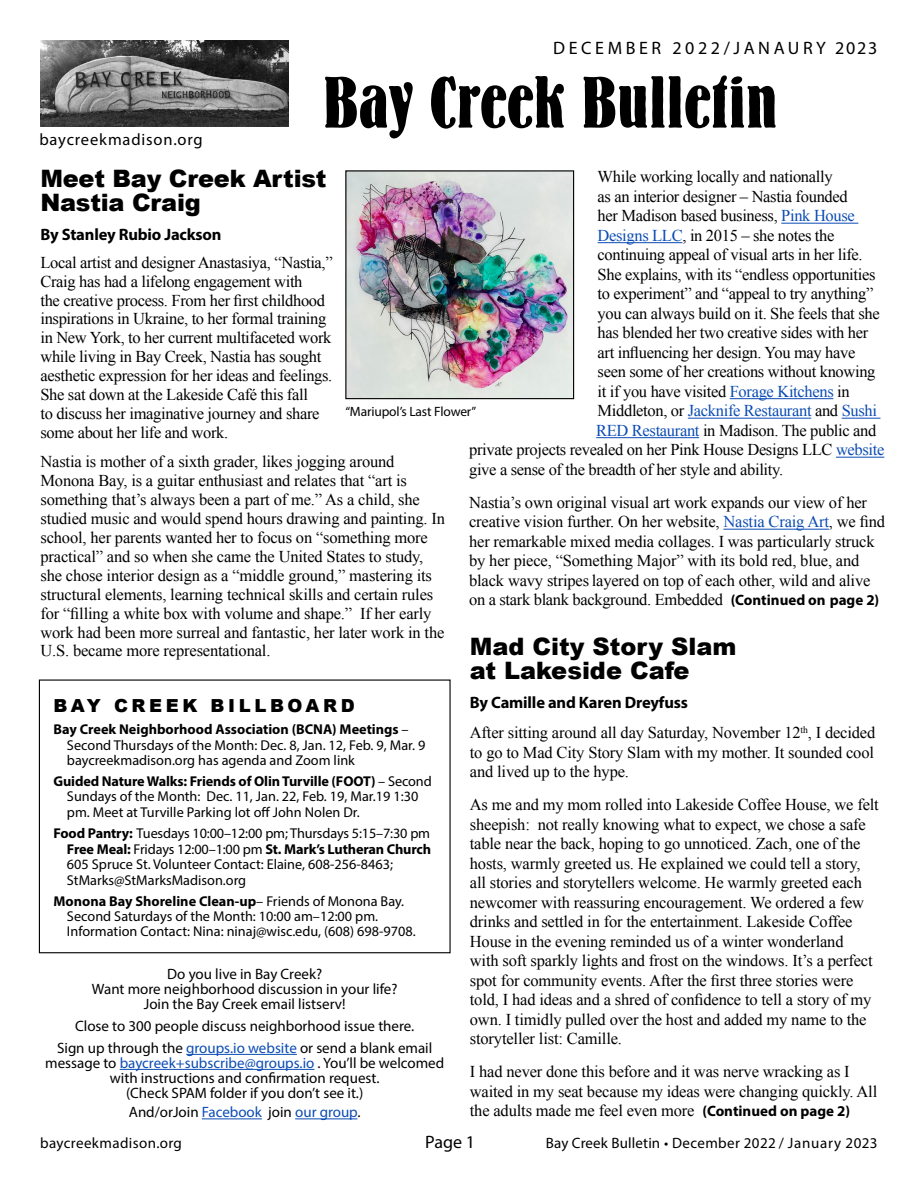
<style>
.page{position:relative;width:918px;height:1188px;background:#fff}
.page>*{position:absolute;margin:0;border:0;box-sizing:border-box;transform-origin:0 0}
.t1{font:72px "Bernhard Bold Condensed BT";color:#000}
.t2{font:900 24px/24px "Arial";letter-spacing:-.005em;color:#000}
.t3{font:18px "Myriad Pro";letter-spacing:.2em;color:#000}
.t4{font:900 18px "Arial";letter-spacing:.2em;color:#000}
.t5{font:16.5px/19.5px "Times New Roman";letter-spacing:-.01em;color:#000}
.t6{font:700 16.5px "Myriad Pro";letter-spacing:-.01em;color:#000}
.t7{font:16.5px "Times New Roman";letter-spacing:-.02em;color:#0b4cb4}
.t8{font:16.5px "Myriad Pro";letter-spacing:.05em;color:#000}
.t9{font:15px/15px "Myriad Pro";color:#000;text-align:center}
.t10{font:15px "Myriad Pro";letter-spacing:.025em;color:#000}
.t11{font:15px "Myriad Pro";color:#0b4cb4}
.t12{font:14.25px/15.5px "Myriad Pro";color:#000}
.t13{font:13.5px "Myriad Pro";letter-spacing:-.01em;color:#000}
.s1{color:#0b4cb4}
.s2{color:#000}
.s3{font-family:"Myriad Pro";font-weight:700;font-size:15px}
.s4{font-weight:700}
</style>
<div class="page">
<hr style="left:781px;top:223px;width:77px;height:1px;background:#0b4cb4">
<hr style="left:598px;top:242px;width:84px;height:1px;background:#0b4cb4">
<hr style="left:730px;top:398px;width:103px;height:1px;background:#0b4cb4">
<hr style="left:688px;top:418px;width:123px;height:1px;background:#0b4cb4">
<hr style="left:842px;top:418px;width:38px;height:1px;background:#0b4cb4">
<hr style="left:596px;top:437px;width:103px;height:1px;background:#0b4cb4">
<hr style="left:836px;top:457px;width:48px;height:1px;background:#0b4cb4">
<hr style="left:723px;top:529px;width:106px;height:1px;background:#0b4cb4">
<div style="left:39px;top:680px;width:412px;height:273px;border:1px solid #000"></div>
<img style="left:41px;top:40px;width:247px;height:87px">
<hr style="left:186px;top:1054px;width:111px;height:1px;background:#0b4cb4">
<hr style="left:120px;top:1069px;width:194px;height:1px;background:#0b4cb4">
<hr style="left:202px;top:1119px;width:60px;height:1px;background:#0b4cb4">
<hr style="left:295px;top:1119px;width:62px;height:1px;background:#0b4cb4">
<img style="left:347px;top:172px;width:225px;height:225px">
<div style="left:345px;top:170px;width:229px;height:229px;border:1px solid #000"></div>
<p class="t8" style="left:39px;top:129px;width:165px">baycreekmadison.org</p>
<p class="t3" style="left:553px;top:37px;width:326px">DECEMBER 2022/JANAURY 2023</p>
<h1 class="t1" style="left:323px;top:59px;width:456px">Bay Creek Bulletin</h1>
<h2 class="t2" style="left:40px;top:166px;width:288px">Meet Bay Creek Artist<br>Nastia Craig</h2>
<p class="t6" style="left:40px;top:224px;width:183px">By Stanley Rubio Jackson</p>
<p class="t5" style="left:40px;top:253px;width:294px;line-height:18.9px">Local artist and designer Anastasiya, “Nastia,” Craig has had a lifelong engagement with<br>the creative process. From her first childhood inspirations in Ukraine, to her formal training in New York, to her current multifaceted work while living in Bay Creek, Nastia has sought aesthetic expression for her ideas and feelings.<br>She sat down at the Lakeside Café this fall<br>to discuss her imaginative journey and share some about her life and work.</p>
<p class="t5" style="left:40px;top:452px;width:406px;line-height:18.9px">Nastia is mother of a sixth grader, likes jogging around Monona Bay, is a guitar enthusiast and relates that “art is something that’s always been a part of me.” As a child, she studied music and would spend hours drawing and painting. In school, her parents wanted her to focus on “something more practical” and so when she came the United States to study, she chose interior design as a “middle ground,” mastering its structural elements, learning technical skills and certain rules for “filling a white box with volume and shape.” If her early work had been more surreal and fantastic, her later work in the U.S. became more representational.</p>
<p class="t5" style="left:598px;top:167px;width:237px">While working locally and nationally</p>
<p class="t5" style="left:598px;top:186px;width:252px">as an interior designer – Nastia founded</p>
<p class="t5" style="left:598px;top:206px;width:259px">her Madison based business, <span class="s1">Pink House</span></p>
<p class="t5" style="left:598px;top:225px;width:238px"><span class="s1">Designs LLC</span>, in 2015 – she notes the</p>
<p class="t5" style="left:598px;top:245px;width:267px">continuing appeal of visual arts in her life.</p>
<p class="t5" style="left:598px;top:264px;width:279px">She explains, with its “endless opportunities</p>
<p class="t5" style="left:598px;top:284px;width:277px">to experiment” and “appeal to try anything”</p>
<p class="t5" style="left:598px;top:303px;width:284px">you can always build on it. She feels that she</p>
<p class="t5" style="left:598px;top:323px;width:272px">has blended her two creative sides with her</p>
<p class="t5" style="left:598px;top:342px;width:259px">art influencing her design. You may have</p>
<p class="t5" style="left:598px;top:362px;width:279px">seen some of her creations without knowing</p>
<p class="t5" style="left:598px;top:381px;width:254px">it if you have visited <span class="s1">Forage Kitchens</span> in</p>
<p class="t7" style="left:598px;top:400px;width:281px"><span class="s2">Middleton, or</span> Jacknife Restaurant <span class="s2">and</span> Sushi</p>
<p class="t5" style="left:596px;top:420px;width:282px"><span class="s1">RED Restaurant</span> in Madison. The public and</p>
<p class="t5" style="left:469px;top:440px;width:417px">private projects revealed on her Pink House Designs LLC <span class="s1">website</span></p>
<p class="t5" style="left:469px;top:459px;width:315px">give a sense of the breadth of her style and ability.</p>
<p class="t5" style="left:469px;top:492px;width:417px">Nastia’s own original visual art work expands our view of her creative vision further. On her website, <span class="s1">Nastia Craig Art</span>, we find her remarkable mixed media collages. I was particularly struck by her piece, “Something Major” with its bold red, blue, and black wavy stripes layered on top of each other, wild and alive on a stark blank background. Embedded <span class="s3">(Continued on page 2)</span></p>
<p class="t13" style="left:345px;top:403px;width:133px">“Mariupol’s Last Flower”</p>
<h2 class="t2" style="left:470px;top:633px;width:268px">Mad City Story Slam at Lakeside Cafe</h2>
<p class="t6" style="left:470px;top:692px;width:220px">By Camille and Karen Dreyfuss</p>
<p class="t5" style="left:470px;top:723px;width:407px;text-align:justify">After sitting around all day Saturday, November 12<sup>th</sup>, I decided to go to Mad City Story Slam with my mother. It sounded cool and lived up to the hype.</p>
<p class="t5" style="left:470px;top:795px;width:410px">As me and my mom rolled into Lakeside Coffee House, we felt sheepish: not really knowing what to expect, we chose a safe table near the back, hoping to go unnoticed. Zach, one of the hosts, warmly greeted us. He explained we could tell a story, all stories and storytellers welcome. He warmly greeted each newcomer with reassuring encouragement. We ordered a few drinks and settled in for the entertainment. Lakeside Coffee House in the evening reminded us of a winter wonderland<br>with soft sparkly lights and frost on the windows. It’s a perfect spot for community events. After the first three stories were told, I had ideas and a shred of confidence to tell a story of my own. I timidly pulled over the host and added my name to the storyteller list: Camille.</p>
<p class="t5" style="left:470px;top:1062px;width:409px">I had never done this before and it was nerve wracking as I waited in my seat because my ideas were changing quickly. All the adults made me feel even more <span class="s3">(Continued on page 2)</span></p>
<p class="t4" style="left:53px;top:692px;width:303px">BAY CREEK BILLBOARD</p>
<p class="t12" style="left:67px;top:721px;width:360px;text-indent:-13px"><span class="s4">Bay Creek Neighborhood Association (BCNA) Meetings</span> –<br>Second Thursdays of the Month: Dec. 8, Jan. 12, Feb. 9, Mar. 9 baycreekmadison.org has agenda and Zoom link</p>
<p class="t12" style="left:67px;top:773px;width:366px;text-indent:-13px"><span class="s4">Guided Nature Walks: Friends of Olin Turville (FOOT)</span> – Second<br>Sundays of the Month: Dec. 11, Jan. 22, Feb. 19, Mar.19 1:30 pm. Meet at Turville Parking lot off John Nolen Dr.</p>
<p class="t12" style="left:67px;top:826px;width:366px;text-indent:-13px"><span class="s4">Food Pantry:</span> Tuesdays 10:00–12:00 pm; Thursdays 5:15–7:30 pm <span class="s4">Free Meal:</span> Fridays 12:00–1:00 pm <span class="s4">St. Mark’s Lutheran Church </span>605 Spruce St. Volunteer Contact: Elaine, 608-256-8463; StMarks@StMarksMadison.org</p>
<p class="t12" style="left:67px;top:893px;width:350px;text-indent:-13px"><span class="s4">Monona Bay Shoreline Clean-up</span>– Friends of Monona Bay.<br>Second Saturdays of the Month: 10:00 am–12:00 pm.<br>Information Contact: Nina: ninaj@wisc.edu, (608) 698-9708.</p>
<p class="t9" style="left:92px;top:967px;width:307px">Do you live in Bay Creek?<br>Want more neighborhood discussion in your life?<br>Join the Bay Creek email listserv!</p>
<p class="t9" style="left:57px;top:1015px;width:377px;line-height:21.8px">Close to 300 people discuss neighborhood issue there.<br>Sign up through the <span class="s1">groups.io website</span> or send a blank email</p>
<p class="t9" style="left:45px;top:1055px;width:401px">message to <span class="s1">baycreek+subscribe@groups.io</span> . You’ll be welcomed with instructions and confirmation request.<br>(Check SPAM folder if you don’t see it.)</p>
<p class="t11" style="left:129px;top:1103px;width:233px"><span class="s2">And/orJoin</span> Facebook <span class="s2">join</span> our group<span class="s2">.</span></p>
<p class="t10" style="left:40px;top:1134px;width:143px">baycreekmadison.org</p>
<p class="t3" style="left:425px;top:1131px;width:51px">Page 1</p>
<p class="t10" style="left:546px;top:1134px;width:333px">Bay Creek Bulletin • December 2022 / January 2023</p>
</div>
